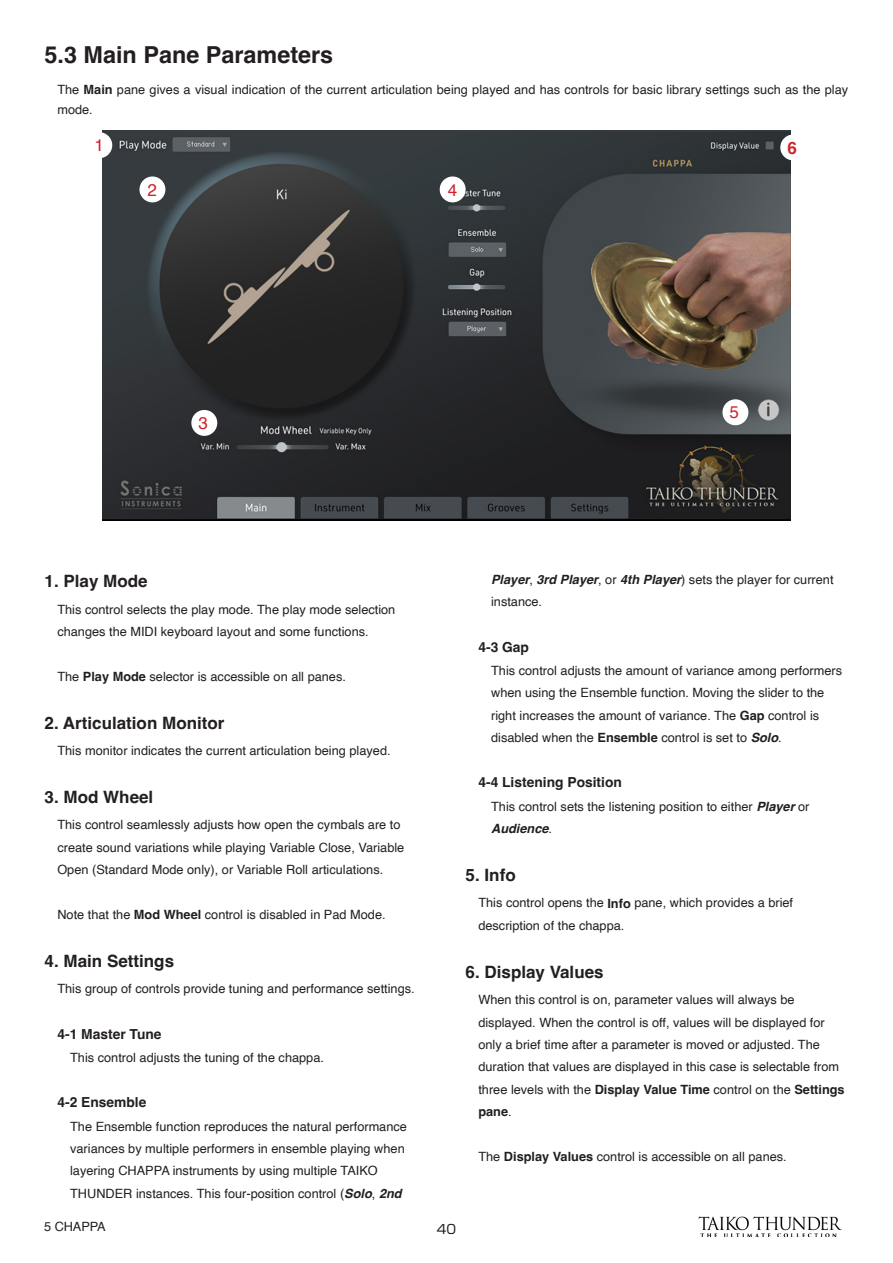
<style>
.page{position:relative;width:893px;height:1263px;background:#fff}
.page>*{position:absolute;margin:0;border:0;box-sizing:border-box;transform-origin:0 0}
.英語_-_大見出し{font:700 23.4px "Helvetica";color:#231f20}
.英語_-_中見出し{font:700 16.95px "Helvetica";color:#231f20}
.英語_-_大見出し-2{font:16.95px "Helvetica";color:#d1232a}
.英語_-_大見出し-3{font:700 16.95px "Helvetica";color:#d1232a}
.英語_-_小見出し{font:700 13.8px "Helvetica";color:#231f20}
.英語本文{font:12.75px/22.4px "Helvetica";color:#231f20}
.t1{font:12.75px "Shin Go Pro";color:#231f20}
.s1{font-weight:700}
.s2{font-weight:700;font-style:italic}
</style>
<div class="page">
<img style="left:698px;top:1216px;width:144px;height:21px">
<img style="left:102px;top:131px;width:689px;height:390px">
<div style="left:139px;top:176px;width:26px;height:26px;background:#fff;border-radius:50%"></div>
<div style="left:440px;top:176px;width:26px;height:26px;background:#fff;border-radius:50%"></div>
<div style="left:722px;top:399px;width:26px;height:26px;background:#fff;border-radius:50%"></div>
<div style="left:780px;top:134px;width:26px;height:26px;background:#fff;border-radius:50%"></div>
<div style="left:86px;top:132px;width:26px;height:26px;background:#fff;border-radius:50%"></div>
<div style="left:191px;top:410px;width:26px;height:26px;background:#fff;border-radius:50%"></div>
<p class="英語_-_大見出し" style="left:45px;top:40px;width:290px">5.3 Main Pane Parameters</p>
<p class="英語本文" style="left:57px;top:80px;width:792px;line-height:20px">The <span class="s1">Main</span> pane gives a visual indication of the current articulation being played and has controls for basic library settings such as the play mode.</p>
<p class="英語_-_大見出し-2" style="left:94px;top:132px;width:11px">1</p>
<p class="英語_-_大見出し-2" style="left:148px;top:177px;width:11px">2</p>
<p class="英語_-_大見出し-2" style="left:448px;top:177px;width:11px">4</p>
<p class="英語_-_大見出し-3" style="left:787px;top:137px;width:11px">6</p>
<p class="英語_-_大見出し-2" style="left:198px;top:410px;width:11px">3</p>
<p class="英語_-_大見出し-2" style="left:730px;top:399px;width:11px">5</p>
<p class="英語_-_中見出し" style="left:45px;top:571px;width:105px">1. Play Mode</p>
<p class="英語本文" style="left:57px;top:598px;width:339px">This control selects the play mode. The play mode selection changes the MIDI keyboard layout and some functions.</p>
<p class="英語本文" style="left:57px;top:665px;width:290px">The <span class="s1">Play Mode</span> selector is accessible on all panes.</p>
<p class="英語_-_中見出し" style="left:45px;top:712px;width:181px">2. Articulation Monitor</p>
<p class="英語本文" style="left:57px;top:740px;width:335px">This monitor indicates the current articulation being played.</p>
<p class="英語_-_中見出し" style="left:45px;top:787px;width:110px">3. Mod Wheel</p>
<p class="英語本文" style="left:57px;top:814px;width:348px">This control seamlessly adjusts how open the cymbals are to create sound variations while playing Variable Close, Variable<br>Open (Standard Mode only ,) or Variable Roll articulations.</p>
<p class="英語本文" style="left:57px;top:903px;width:330px">Note that the <span class="s1">Mod Wheel</span> control is disabled in Pad Mode.</p>
<p class="英語_-_中見出し" style="left:45px;top:951px;width:131px">4. Main Settings</p>
<p class="英語本文" style="left:57px;top:978px;width:359px">This group of controls provide tuning and performance settings.</p>
<p class="英語_-_小見出し" style="left:57px;top:1025px;width:106px">4-1 Master Tune</p>
<p class="英語本文" style="left:70px;top:1047px;width:255px">This control adjusts the tuning of the chappa.</p>
<p class="英語_-_小見出し" style="left:57px;top:1094px;width:91px">4-2 Ensemble</p>
<p class="英語本文" style="left:70px;top:1115px;width:338px">The Ensemble function reproduces the natural performance variances by multiple performers in ensemble playing when layering CHAPPA instruments by using multiple TAIKO THUNDER instances. This four-position control (<span class="s2">Solo 2</span>, <span class="s2">nd</span></p>
<p class="英語本文" style="left:44px;top:1215px;width:63px">5 CHAPPA</p>
<p class="英語本文" style="left:491px;top:568px;width:344px"><span class="s2">Player 3</span>, <span class="s2">rd Player</span>, or <span class="s2">4th Player</span>) sets the player for current instance.</p>
<p class="英語_-_小見出し" style="left:478px;top:638px;width:52px">4-3 Gap</p>
<p class="英語本文" style="left:491px;top:660px;width:352px">This control adjusts the amount of variance among performers when using the Ensemble function. Moving the slider to the right increases the amount of variance. The <span class="s1">Gap</span> control is disabled when the <span class="s1">Ensemble</span> control is set to <span class="s2">Solo</span>.</p>
<p class="英語_-_小見出し" style="left:478px;top:774px;width:145px">4-4 Listening Position</p>
<p class="英語本文" style="left:491px;top:795px;width:320px">This control sets the listening position to either <span class="s2">Player</span> or<br><span class="s2">Audience</span>.</p>
<p class="英語_-_中見出し" style="left:466px;top:865px;width:52px">5. Info</p>
<p class="英語本文" style="left:478px;top:892px;width:316px">This control opens the <span class="s1">Info</span> pane, which provides a brief description of the chappa.</p>
<p class="英語_-_中見出し" style="left:466px;top:962px;width:140px">6. Display Values</p>
<p class="英語本文" style="left:478px;top:989px;width:368px">When this control is on, parameter values will always be displayed. When the control is off, values will be displayed for only a brief time after a parameter is moved or adjusted. The duration that values are displayed in this case is selectable from three levels with the <span class="s1">Display Value Time</span> control on the <span class="s1">Settings pane</span>.</p>
<p class="英語本文" style="left:478px;top:1145px;width:310px">The <span class="s1">Display Values</span> control is accessible on all panes.</p>
<p class="t1" style="left:437px;top:1219px;width:21px">40</p>
</div>
